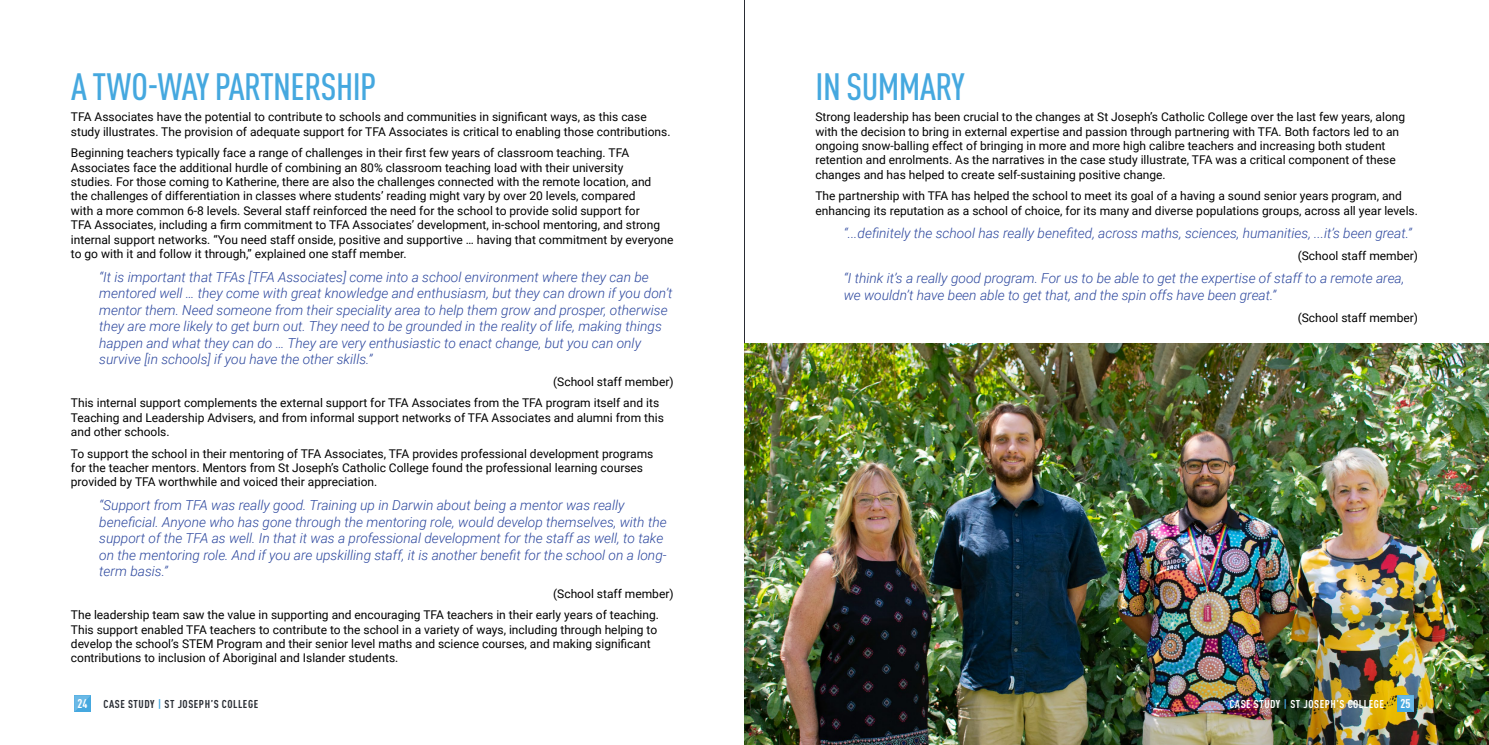
<style>
.page{position:relative;width:1489px;height:745px;background:#fff}
.page>*{position:absolute;margin:0;border:0;box-sizing:border-box;transform-origin:0 0}
.t1{font:500 condensed 37.5px "DIN Pro";letter-spacing:-.015em;color:#45a8df}
.t2{font:italic 300 13.75px/16.5px "Roboto";color:#2c479e}
.t3{font:700 condensed 12.5px "DIN Pro";color:#fff}
.t4{font:12px/14.4px "Roboto";color:#000}
.t5{font:700 condensed 11.25px "DIN Pro";letter-spacing:.05em;color:#2a2e35}
.t6{font:700 condensed 11.25px "DIN Pro";letter-spacing:.05em;color:#fff}
.s1{color:#45a8df}
</style>
<div class="page">
<hr style="left:744px;top:0;width:1px;height:744px;background:#292c34">
<img style="left:744px;top:343px;width:744px;height:401px">
<svg style="left:74px;top:695px;width:17px;height:16px"></svg>
<svg style="left:1396px;top:694px;width:17px;height:17px"></svg>
<h1 class="t1" style="left:71px;top:64px;width:307px">A TWO-WAY PARTNERSHIP</h1>
<p class="t4" style="left:71px;top:109px;width:601px">TFA Associates have the potential to contribute to schools and communities in significant ways, as this case study illustrates. The provision of adequate support for TFA Associates is critical to enabling those contributions.</p>
<p class="t4" style="left:71px;top:145px;width:604px">Beginning teachers typically face a range of challenges in their first few years of classroom teaching. TFA Associates face the additional hurdle of combining an 80% classroom teaching load with their university<br>studies. For those coming to Katherine, there are also the challenges connected with the remote location, and<br>the challenges of differentiation in classes where students’ reading might vary by over 20 levels, compared<br>with a more common 6-8 levels. Several staff reinforced the need for the school to provide solid support for<br>TFA Associates, including a firm commitment to TFA Associates’ development, in-school mentoring, and strong internal support networks. “You need staff onside, positive and supportive … having that commitment by everyone to go with it and follow it through,” explained one staff member.</p>
<p class="t2" style="left:99px;top:268px;width:574px">“It is important that TFAs [TFA Associates] come into a school environment where they can be mentored well … they come with great knowledge and enthusiasm, but they can drown if you don’t mentor them. Need someone from their speciality area to help them grow and prosper, otherwise they are more likely to get burn out. They need to be grounded in the reality of life, making things happen and what they can do … They are very enthusiastic to enact change, but you can only survive [in schools] if you have the other skills.”</p>
<p class="t4" style="left:71px;top:370px;width:604px;line-height:21.5px;text-indent:482px">(School staff member)<br>This internal support complements the external support for TFA Associates from the TFA program itself and its</p>
<p class="t4" style="left:71px;top:409px;width:594px">Teaching and Leadership Advisers, and from informal support networks of TFA Associates and alumni from this and other schools.</p>
<p class="t4" style="left:71px;top:445px;width:584px">To support the school in their mentoring of TFA Associates, TFA provides professional development programs for the teacher mentors. Mentors from St Joseph’s Catholic College found the professional learning courses provided by TFA worthwhile and voiced their appreciation.</p>
<p class="t2" style="left:99px;top:496px;width:569px">“Support from TFA was really good. Training up in Darwin about being a mentor was really beneficial. Anyone who has gone through the mentoring role, would develop themselves, with the support of the TFA as well. In that it was a professional development for the staff as well, to take on the mentoring role. And if you are upskilling staff, it is another benefit for the school on a long&shy;term basis.”</p>
<p class="t4" style="left:71px;top:581px;width:604px;line-height:21.5px;text-indent:482px">(School staff member)<br>The leadership team saw the value in supporting and encouraging TFA teachers in their early years of teaching.</p>
<p class="t4" style="left:71px;top:621px;width:587px">This support enabled TFA teachers to contribute to the school in a variety of ways, including through helping to develop the school’s STEM Program and their senior level maths and science courses, and making significant contributions to inclusion of Aboriginal and Islander students.</p>
<h1 class="t1" style="left:815px;top:64px;width:151px">IN SUMMARY</h1>
<p class="t4" style="left:815px;top:109px;width:591px">Strong leadership has been crucial to the changes at St Joseph’s Catholic College over the last few years, along with the decision to bring in external expertise and passion through partnering with TFA. Both factors led to an ongoing snow-balling effect of bringing in more and more high calibre teachers and increasing both student retention and enrolments. As the narratives in the case study illustrate, TFA was a critical component of these changes and has helped to create self-sustaining positive change.</p>
<p class="t4" style="left:815px;top:188px;width:604px">The partnership with TFA has helped the school to meet its goal of a having a sound senior years program, and enhancing its reputation as a school of choice, for its many and diverse populations groups, across all year levels.</p>
<p class="t2" style="left:843px;top:224px;width:569px">“...definitely the school has really benefited, across maths, sciences, humanities, ...it’s been great.”</p>
<p class="t4" style="left:1297px;top:248px;width:122px">(School staff member)</p>
<p class="t2" style="left:843px;top:270px;width:562px">“I think it’s a really good program. For us to be able to get the expertise of staff to a remote area, we wouldn’t have been able to get that, and the spin offs have been great.”</p>
<p class="t4" style="left:1297px;top:309px;width:122px">(School staff member)</p>
<p class="t3" style="left:78px;top:696px;width:12px">24</p>
<p class="t5" style="left:104px;top:696px;width:156px">CASE STUDY <span class="s1">|</span> ST JOSEPH’S COLLEGE</p>
<p class="t6" style="left:1229px;top:696px;width:156px">CASE STUDY <span class="s1">|</span> ST JOSEPH’S COLLEGE</p>
<p class="t3" style="left:1400px;top:696px;width:12px">25</p>
</div>
